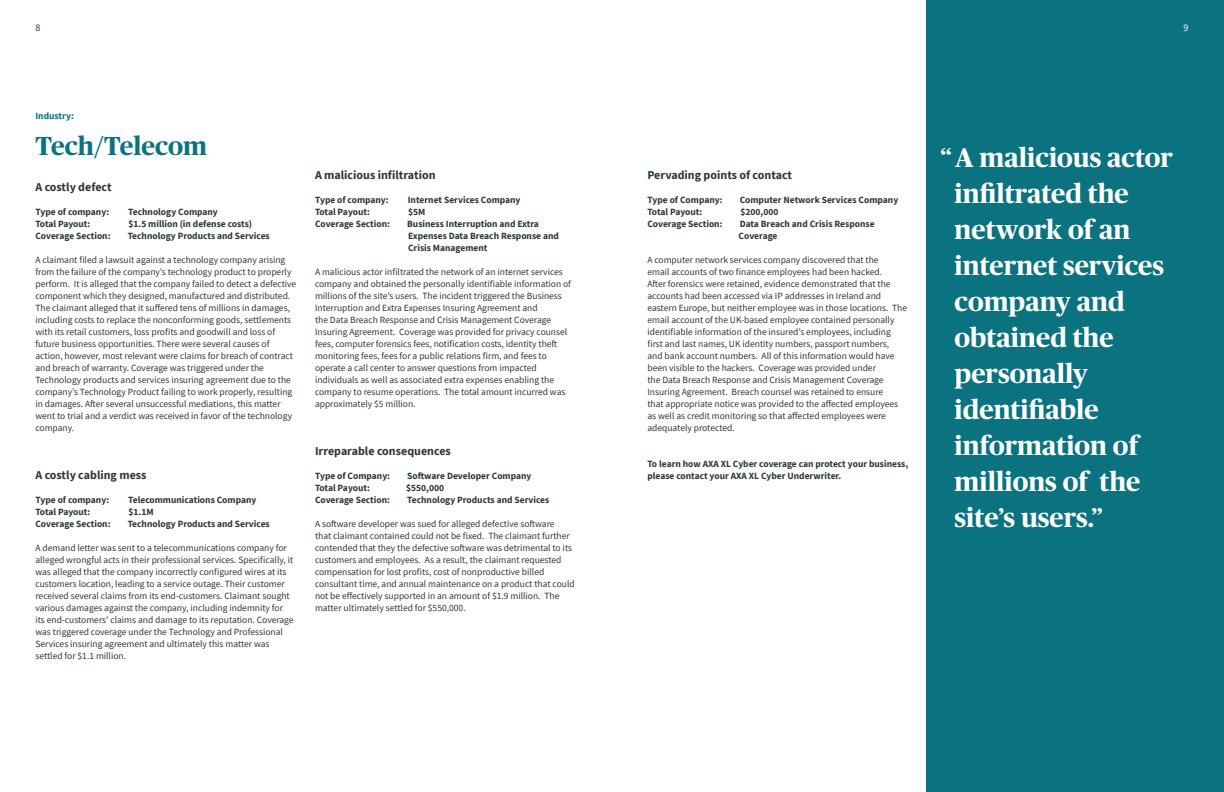
<style>
.page{position:relative;width:1224px;height:792px;background:#fff}
.page>*{position:absolute;margin:0;border:0;box-sizing:border-box;transform-origin:0 0}
.t1{font:700 27px/36px "Publico Headline";color:#fff}
.t2{font:700 26px "Publico Headline";color:#0b7380}
.t3{font:700 12px "Source Sans Pro";color:#2e3839}
.t4{font:10px "Source Sans Pro";color:#2e3839}
.t5{font:10px "Source Sans Pro";color:#fff}
.t6{font:9.5px/12px "Source Sans Pro";color:#2e3839}
.t7{font:700 9.5px/12px "Source Sans Pro";color:#2e3839}
.t8{font:700 9.5px "Source Sans Pro";color:#0b7380}
</style>
<div class="page">
<div style="left:927px;top:0;width:297px;height:792px;background:#0b7380"></div>
<p class="t4" style="left:35px;top:21px;width:6px">8</p>
<p class="t5" style="left:1184px;top:21px;width:6px">9</p>
<p class="t8" style="left:35px;top:110px;width:40px">Industry:</p>
<h2 class="t2" style="left:35px;top:128px;width:173px">Tech/Telecom</h2>
<p class="t3" style="left:35px;top:179px;width:78px">A costly defect</p>
<p class="t7" style="left:35px;top:206px;width:75px">Type of company:</p>
<p class="t7" style="left:128px;top:206px;width:91px">Technology Company</p>
<p class="t7" style="left:35px;top:218px;width:57px">Total Payout:</p>
<p class="t7" style="left:129px;top:218px;width:125px">$1.5 million (in defense costs)</p>
<p class="t7" style="left:35px;top:230px;width:77px">Coverage Section:</p>
<p class="t7" style="left:128px;top:230px;width:144px">Technology Products and Services</p>
<p class="t6" style="left:35px;top:254px;width:262px">A claimant filed a lawsuit against a technology company arising from the failure of the company’s technology product to properly perform. It is alleged that the company failed to detect a defective component which they designed, manufactured and distributed.<br>The claimant alleged that it suffered tens of millions in damages, including costs to replace the nonconforming goods, settlements with its retail customers, loss profits and goodwill and loss of future business opportunities. There were several causes of action, however, most relevant were claims for breach of contract and breach of warranty. Coverage was triggered under the Technology products and services insuring agreement due to the company’s Technology Product failing to work properly, resulting in damages. After several unsuccessful mediations, this matter went to trial and a verdict was received in favor of the technology company.</p>
<p class="t3" style="left:35px;top:467px;width:113px">A costly cabling mess</p>
<p class="t7" style="left:35px;top:494px;width:75px">Type of company:</p>
<p class="t7" style="left:128px;top:494px;width:130px">Telecommunications Company</p>
<p class="t7" style="left:35px;top:506px;width:57px">Total Payout:</p>
<p class="t7" style="left:129px;top:506px;width:27px">$1.1M</p>
<p class="t7" style="left:35px;top:518px;width:77px">Coverage Section:</p>
<p class="t7" style="left:128px;top:518px;width:144px">Technology Products and Services</p>
<p class="t6" style="left:35px;top:542px;width:260px">A demand letter was sent to a telecommunications company for alleged wrongful acts in their professional services. Specifically, it was alleged that the company incorrectly configured wires at its customers location, leading to a service outage. Their customer received several claims from its end-customers. Claimant sought various damages against the company, including indemnity for its end-customers’ claims and damage to its reputation. Coverage was triggered coverage under the Technology and Professional Services insuring agreement and ultimately this matter was settled for $1.1 million.</p>
<p class="t3" style="left:315px;top:167px;width:122px">A malicious infiltration</p>
<p class="t7" style="left:315px;top:194px;width:75px">Type of company:</p>
<p class="t7" style="left:408px;top:194px;width:114px">Internet Services Company</p>
<p class="t7" style="left:315px;top:206px;width:57px">Total Payout:</p>
<p class="t7" style="left:408px;top:206px;width:19px">$5M</p>
<p class="t7" style="left:315px;top:218px;width:77px">Coverage Section:</p>
<p class="t7" style="left:407px;top:218px;width:153px">Business Interruption and Extra<br>Expenses Data Breach Response and<br>Crisis Management</p>
<p class="t6" style="left:315px;top:266px;width:258px">A malicious actor infiltrated the network of an internet services company and obtained the personally identifiable information of millions of the site’s users. The incident triggered the Business Interruption and Extra Expenses Insuring Agreement and<br>the Data Breach Response and Crisis Management Coverage Insuring Agreement. Coverage was provided for privacy counsel fees, computer forensics fees, notification costs, identity theft monitoring fees, fees for a public relations firm, and fees to operate a call center to answer questions from impacted individuals as well as associated extra expenses enabling the company to resume operations. The total amount incurred was approximately $5 million.</p>
<p class="t3" style="left:315px;top:443px;width:137px">Irreparable consequences</p>
<p class="t7" style="left:315px;top:470px;width:77px">Type of Company:</p>
<p class="t7" style="left:407px;top:470px;width:126px">Software Developer Company</p>
<p class="t7" style="left:315px;top:482px;width:57px">Total Payout:</p>
<p class="t7" style="left:406px;top:482px;width:39px">$550,000</p>
<p class="t7" style="left:315px;top:494px;width:77px">Coverage Section:</p>
<p class="t7" style="left:407px;top:494px;width:144px">Technology Products and Services</p>
<p class="t6" style="left:315px;top:518px;width:261px">A software developer was sued for alleged defective software<br>that claimant contained could not be fixed. The claimant further contended that they the defective software was detrimental to its customers and employees. As a result, the claimant requested compensation for lost profits, cost of nonproductive billed consultant time, and annual maintenance on a product that could not be effectively supported in an amount of $1.9 million. The matter ultimately settled for $550,000.</p>
<p class="t3" style="left:647px;top:167px;width:146px">Pervading points of contact</p>
<p class="t7" style="left:647px;top:194px;width:77px">Type of Company:</p>
<p class="t7" style="left:740px;top:194px;width:160px">Computer Network Services Company</p>
<p class="t7" style="left:647px;top:206px;width:57px">Total Payout:</p>
<p class="t7" style="left:741px;top:206px;width:39px">$200,000</p>
<p class="t7" style="left:647px;top:218px;width:77px">Coverage Section:</p>
<p class="t7" style="left:739px;top:218px;width:138px">Data Breach and Crisis Response<br>Coverage</p>
<p class="t6" style="left:647px;top:254px;width:261px">A computer network services company discovered that the<br>email accounts of two finance employees had been hacked.<br>After forensics were retained, evidence demonstrated that the accounts had been accessed via IP addresses in Ireland and eastern Europe, but neither employee was in those locations. The email account of the UK-based employee contained personally identifiable information of the insured’s employees, including first and last names, UK identity numbers, passport numbers,<br>and bank account numbers. All of this information would have been visible to the hackers. Coverage was provided under<br>the Data Breach Response and Crisis Management Coverage Insuring Agreement. Breach counsel was retained to ensure<br>that appropriate notice was provided to the affected employees as well as credit monitoring so that affected employees were adequately protected.</p>
<p class="t7" style="left:647px;top:458px;width:262px">To learn how AXA XL Cyber coverage can protect your business, please contact your AXA XL Cyber Underwriter.</p>
<h1 class="t1" style="left:955px;top:138px;width:220px;text-indent:-14px">“ A malicious actor infiltrated the network of an internet services company and obtained the personally identifiable information of millions of the site’s users.”</h1>
</div>
